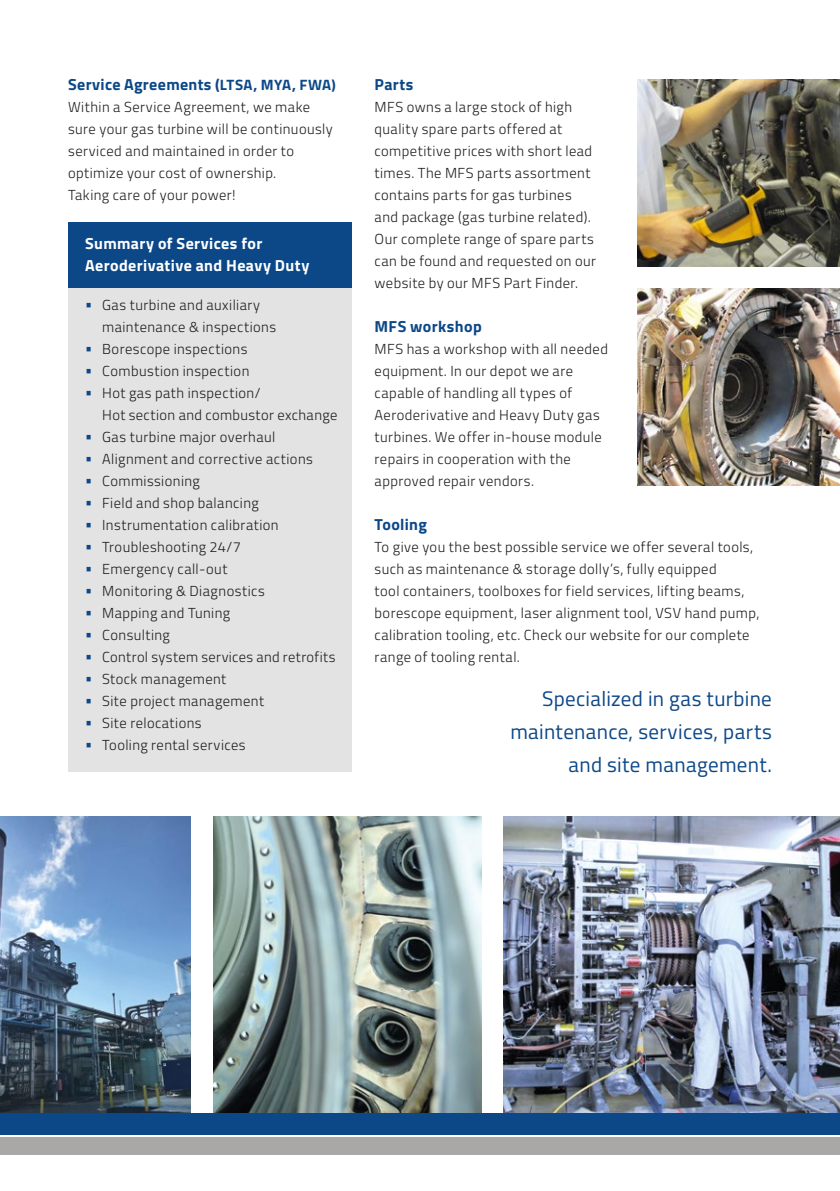
<style>
.page{position:relative;width:840px;height:1191px;background:#fff}
.page>*{position:absolute;margin:0;border:0;box-sizing:border-box;transform-origin:0 0}
.t1{font:21px/33px "Titillium Web";letter-spacing:.015em;color:#0c4888;text-align:right}
.t2{font:700 16px "Titillium Web";letter-spacing:.02em;color:#0c4888}
.t3{font:700 16px/22px "Titillium Web";letter-spacing:.025em;color:#fff}
.t4{font:300 14.4px/22px "Titillium Web";letter-spacing:.03em;color:#1d1d1b}
.s1{font-size:15px}
.s2{font-size:14px}
.s3{font-weight:700;font-size:16px;color:#0c4888}
</style>
<div class="page">
<img style="left:0;top:816px;width:190px;height:297px">
<img style="left:503px;top:816px;width:336px;height:297px">
<img style="left:213px;top:816px;width:268px;height:297px">
<div style="left:68px;top:222px;width:283px;height:73px;background:#0c4888"></div>
<div style="left:68px;top:288px;width:283px;height:66px;background:#e3e3e3"></div>
<div style="left:68px;top:354px;width:283px;height:44px;background:#e3e3e3"></div>
<div style="left:68px;top:376px;width:283px;height:66px;background:#e3e3e3"></div>
<div style="left:68px;top:442px;width:283px;height:44px;background:#e3e3e3"></div>
<div style="left:68px;top:486px;width:283px;height:44px;background:#e3e3e3"></div>
<div style="left:68px;top:530px;width:283px;height:44px;background:#e3e3e3"></div>
<div style="left:68px;top:574px;width:283px;height:44px;background:#e3e3e3"></div>
<div style="left:68px;top:618px;width:283px;height:44px;background:#e3e3e3"></div>
<div style="left:68px;top:662px;width:283px;height:44px;background:#e3e3e3"></div>
<div style="left:68px;top:706px;width:283px;height:44px;background:#e3e3e3"></div>
<div style="left:68px;top:728px;width:283px;height:44px;background:#e3e3e3"></div>
<img style="left:637px;top:79px;width:202px;height:187px">
<img style="left:637px;top:288px;width:202px;height:198px">
<div style="left:0;top:1137px;width:839px;height:17px;background:#a9a8a7"></div>
<div style="left:0;top:1113px;width:839px;height:21px;background:#0c4888"></div>
<p class="t2" style="left:68px;top:72px;width:269px">Service Agreements <span class="s1">(LTSA, MYA, FWA</span><span class="s2">)</span></p>
<p class="t4" style="left:68px;top:95px;width:266px">Within a Service Agreement, we make sure your gas turbine will be continuously serviced and maintained in order to optimize your cost of ownership.<br>Taking care of your power!</p>
<p class="t3" style="left:85px;top:232px;width:225px">Summary of Services for<br>Aeroderivative and Heavy Duty</p>
<p class="t4" style="left:102px;top:293px;width:175px;text-indent:-17px"><span class="s3">•</span> Gas turbine and auxiliary maintenance &amp; inspections</p>
<p class="t4" style="left:85px;top:337px;width:164px"><span class="s3">•</span> Borescope inspections</p>
<p class="t4" style="left:85px;top:359px;width:166px"><span class="s3">•</span> Combustion inspection</p>
<p class="t4" style="left:102px;top:381px;width:237px;text-indent:-17px"><span class="s3">•</span> Hot gas path inspection/<br>Hot section and combustor exchange</p>
<p class="t4" style="left:85px;top:425px;width:191px"><span class="s3">•</span> Gas turbine major overhaul</p>
<p class="t4" style="left:85px;top:447px;width:229px"><span class="s3">•</span> Alignment and corrective actions</p>
<p class="t4" style="left:85px;top:469px;width:116px"><span class="s3">•</span> Commissioning</p>
<p class="t4" style="left:85px;top:491px;width:175px"><span class="s3">•</span> Field and shop balancing</p>
<p class="t4" style="left:85px;top:513px;width:195px"><span class="s3">•</span> Instrumentation calibration</p>
<p class="t4" style="left:85px;top:535px;width:157px"><span class="s3">•</span> Troubleshooting 24/7</p>
<p class="t4" style="left:85px;top:557px;width:144px"><span class="s3">•</span> Emergency call-out</p>
<p class="t4" style="left:85px;top:579px;width:181px"><span class="s3">•</span> Monitoring &amp; Diagnostics</p>
<p class="t4" style="left:85px;top:601px;width:146px"><span class="s3">•</span> Mapping and Tuning</p>
<p class="t4" style="left:85px;top:623px;width:86px"><span class="s3">•</span> Consulting</p>
<p class="t4" style="left:85px;top:645px;width:252px"><span class="s3">•</span> Control system services and retrofits</p>
<p class="t4" style="left:85px;top:667px;width:143px"><span class="s3">•</span> Stock management</p>
<p class="t4" style="left:85px;top:689px;width:180px"><span class="s3">•</span> Site project management</p>
<p class="t4" style="left:85px;top:711px;width:118px"><span class="s3">•</span> Site relocations</p>
<p class="t4" style="left:85px;top:733px;width:162px"><span class="s3">•</span> Tooling rental services</p>
<p class="t2" style="left:374px;top:72px;width:40px">Parts</p>
<p class="t4" style="left:374px;top:95px;width:223px">MFS owns a large stock of high quality spare parts offered at competitive prices with short lead times. The MFS parts assortment contains parts for gas turbines and package (gas turbine related).<br>Our complete range of spare parts can be found and requested on our website by our MFS Part Finder.</p>
<p class="t2" style="left:374px;top:314px;width:109px">MFS workshop</p>
<p class="t4" style="left:374px;top:337px;width:235px">MFS has a workshop with all needed equipment. In our depot we are capable of handling all types of<br>Aeroderivative and Heavy Duty gas turbines. We offer in-house module repairs in cooperation with the approved repair vendors.</p>
<p class="t2" style="left:374px;top:512px;width:54px">Tooling</p>
<p class="t4" style="left:374px;top:535px;width:386px">To give you the best possible service we offer several tools, such as maintenance &amp; storage dolly’s, fully equipped<br>tool containers, toolboxes for field services, lifting beams, borescope equipment, laser alignment tool, VSV hand pump, calibration tooling, etc. Check our website for our complete range of tooling rental.</p>
<h1 class="t1" style="left:510px;top:681px;width:263px">Specialized in gas turbine maintenance, services, parts and site management.</h1>
</div>
